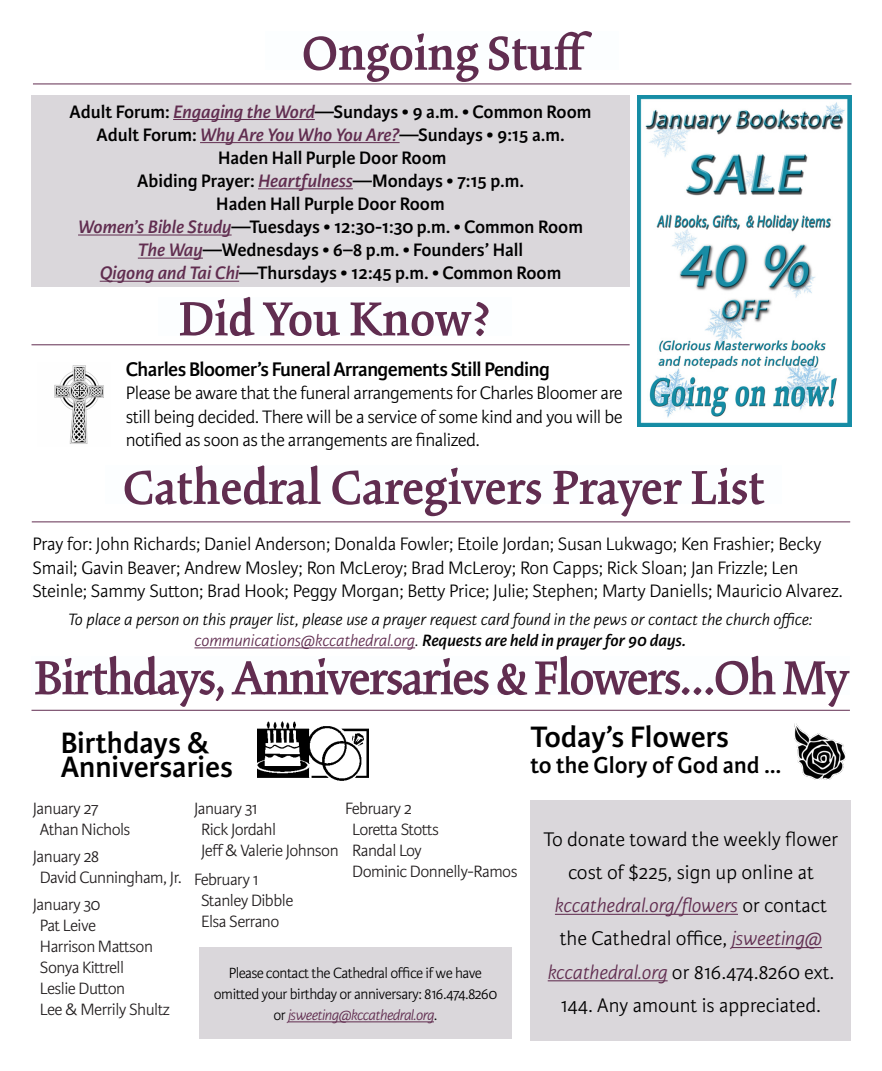
<style>
.page{position:relative;width:882px;height:1071px;background:#fff}
.page>*{position:absolute;margin:0;border:0;box-sizing:border-box;transform-origin:0 0}
.t1{font:600 52.5px "Kinesis Pro 3";letter-spacing:-.005em;color:#612d50}
.t2{font:600 52.5px "Kinesis Pro 3";letter-spacing:-.03em;color:#612d50}
.t3{font:600 31.5px/24.5px "Karmina Sans";color:#000}
.t4{font:600 24.5px "Karmina Sans";color:#000}
.t5{font:300 21px/33.2px "Karmina Sans";color:#000;text-align:center}
.t6{font:600 21px "Karmina Sans";letter-spacing:-.025em;color:#000}
.t7{font:300 19.25px/23.1px "Karmina Sans";letter-spacing:-.01em;color:#000}
.t8{font:600 19.25px/23.1px "Karmina Sans";color:#000;text-align:center}
.t9{font:300 17.5px/21px "Karmina Sans";letter-spacing:-.03em;color:#221e1f}
.t10{font:italic 300 17.5px/21px "Karmina Sans";color:#000;text-align:center}
.t11{font:300 15.75px/21px "Karmina Sans";letter-spacing:-.03em;color:#000;text-align:center}
.s1{font-style:italic;color:#612d50}
.s2{color:#612d50}
.s3{font-weight:600}
</style>
<div class="page">
<hr style="left:194px;top:647px;width:221px;height:1px;background:#612d50">
<hr style="left:32px;top:521px;width:818px;height:1px;background:#612d50">
<div style="left:31px;top:95px;width:599px;height:192px;background:#dad7db"></div>
<hr style="left:173px;top:119px;width:142px;height:1px;background:#612d50">
<hr style="left:200px;top:142px;width:200px;height:1px;background:#612d50">
<hr style="left:258px;top:188px;width:95px;height:1px;background:#612d50">
<hr style="left:78px;top:235px;width:154px;height:1px;background:#612d50">
<hr style="left:138px;top:258px;width:65px;height:1px;background:#612d50">
<hr style="left:100px;top:281px;width:139px;height:1px;background:#612d50">
<hr style="left:33px;top:83px;width:818px;height:1px;background:#612d50">
<hr style="left:32px;top:710px;width:818px;height:1px;background:#612d50">
<img style="left:257px;top:722px;width:111px;height:59px">
<div style="left:199px;top:948px;width:313px;height:91px;background:#dad7db"></div>
<hr style="left:288px;top:1021px;width:146px;height:1px;background:#612d50">
<div style="left:530px;top:801px;width:321px;height:240px;background:#dad7db"></div>
<hr style="left:555px;top:914px;width:183px;height:1px;background:#612d50">
<hr style="left:732px;top:947px;width:90px;height:1px;background:#612d50">
<hr style="left:548px;top:980px;width:120px;height:1px;background:#612d50">
<img style="left:794px;top:723px;width:51px;height:56px">
<hr style="left:32px;top:344px;width:598px;height:1px;background:#612d50">
<img style="left:54px;top:365px;width:50px;height:79px">
<img style="left:638px;top:96px;width:213px;height:330px">
<h1 class="t1" style="left:302px;top:23px;width:292px">Ongoing Stuff</h1>
<p class="t8" style="left:70px;top:100px;width:523px">Adult Forum: <span class="s1">Engaging the Word</span>—Sundays • 9 a.m. • Common Room Adult Forum: <span class="s1">Why Are You Who You Are?</span>—Sundays • 9:15 a.m.<br>Haden Hall Purple Door Room<br>Abiding Prayer: <span class="s1">Heartfulness</span>—Mondays • 7:15 p.m.<br>Haden Hall Purple Door Room<br><span class="s1">Women’s Bible Study</span>—Tuesdays • 12:30-1:30 p.m. • Common Room <span class="s1">The Way</span>—Wednesdays • 6–8 p.m. • Founders’ Hall<br><span class="s1">Qigong and Tai Chi</span>—Thursdays • 12:45 p.m. • Common Room</p>
<h1 class="t1" style="left:178px;top:288px;width:315px">Did You Know?</h1>
<p class="t6" style="left:126px;top:358px;width:426px">Charles Bloomer’s Funeral Arrangements Still Pending</p>
<p class="t7" style="left:126px;top:382px;width:498px;text-align:justify">Please be aware that the funeral arrangements for Charles Bloomer are still being decided. There will be a service of some kind and you will be notified as soon as the arrangements are finalized.</p>
<h1 class="t1" style="left:123px;top:457px;width:643px">Cathedral Caregivers Prayer List</h1>
<p class="t7" style="left:33px;top:533px;width:812px">Pray for: John Richards; Daniel Anderson; Donalda Fowler; Etoile Jordan; Susan Lukwago; Ken Frashier; Becky<br>Smail; Gavin Beaver; Andrew Mosley; Ron McLeroy; Brad McLeroy; Ron Capps; Rick Sloan; Jan Frizzle; Len<br>Steinle; Sammy Sutton; Brad Hook; Peggy Morgan; Betty Price; Julie; Stephen; Marty Daniells; Mauricio Alvarez.</p>
<p class="t10" style="left:68px;top:609px;width:746px">To place a person on this prayer list, please use a prayer request card found in the pews or contact the church office: <span class="s2">communications@kccathedral.org</span>. <span class="s3">Requests are held in prayer for 90 days.</span></p>
<h1 class="t2" style="left:33px;top:647px;width:817px">Birthdays, Anniversaries &amp; Flowers...Oh My</h1>
<h2 class="t3" style="left:61px;top:731px;width:174px">Birthdays &amp;<br>Anniversaries</h2>
<p class="t9" style="left:40px;top:798px;width:92px;text-indent:-7px">January 27<br>Athan Nichols</p>
<p class="t9" style="left:40px;top:846px;width:143px;text-indent:-7px">January 28<br>David Cunningham, Jr.</p>
<p class="t9" style="left:40px;top:895px;width:132px;text-indent:-7px">January 30<br>Pat Leive<br>Harrison Mattson<br>Sonya Kittrell<br>Leslie Dutton<br>Lee &amp; Merrily Shultz</p>
<p class="t9" style="left:201px;top:798px;width:139px;text-indent:-7px">January 31<br>Rick Jordahl<br>Jeff &amp; Valerie Johnson</p>
<p class="t9" style="left:201px;top:869px;width:94px;text-indent:-7px">February 1<br>Stanley Dibble<br>Elsa Serrano</p>
<p class="t9" style="left:352px;top:798px;width:167px;text-indent:-7px">February 2<br>Loretta Stotts<br>Randal Loy<br>Dominic Donnelly-Ramos</p>
<p class="t11" style="left:214px;top:963px;width:285px">Please contact the Cathedral office if we have omitted your birthday or anniversary: 816.474.8260 or <span class="s1">jsweeting@kccathedral.org</span>.</p>
<h2 class="t3" style="left:530px;top:725px;width:200px">Today’s Flowers</h2>
<p class="t4" style="left:530px;top:751px;width:252px">to the Glory of God and ...</p>
<p class="t5" style="left:544px;top:823px;width:296px">To donate toward the weekly flower cost of $225, sign up online at <span class="s1">kccathedral.org/flowers</span> or contact the Cathedral office, <span class="s1">jsweeting@ kccathedral.org</span> or 816.474.8260 ext.<br>144. Any amount is appreciated.</p>
</div>
